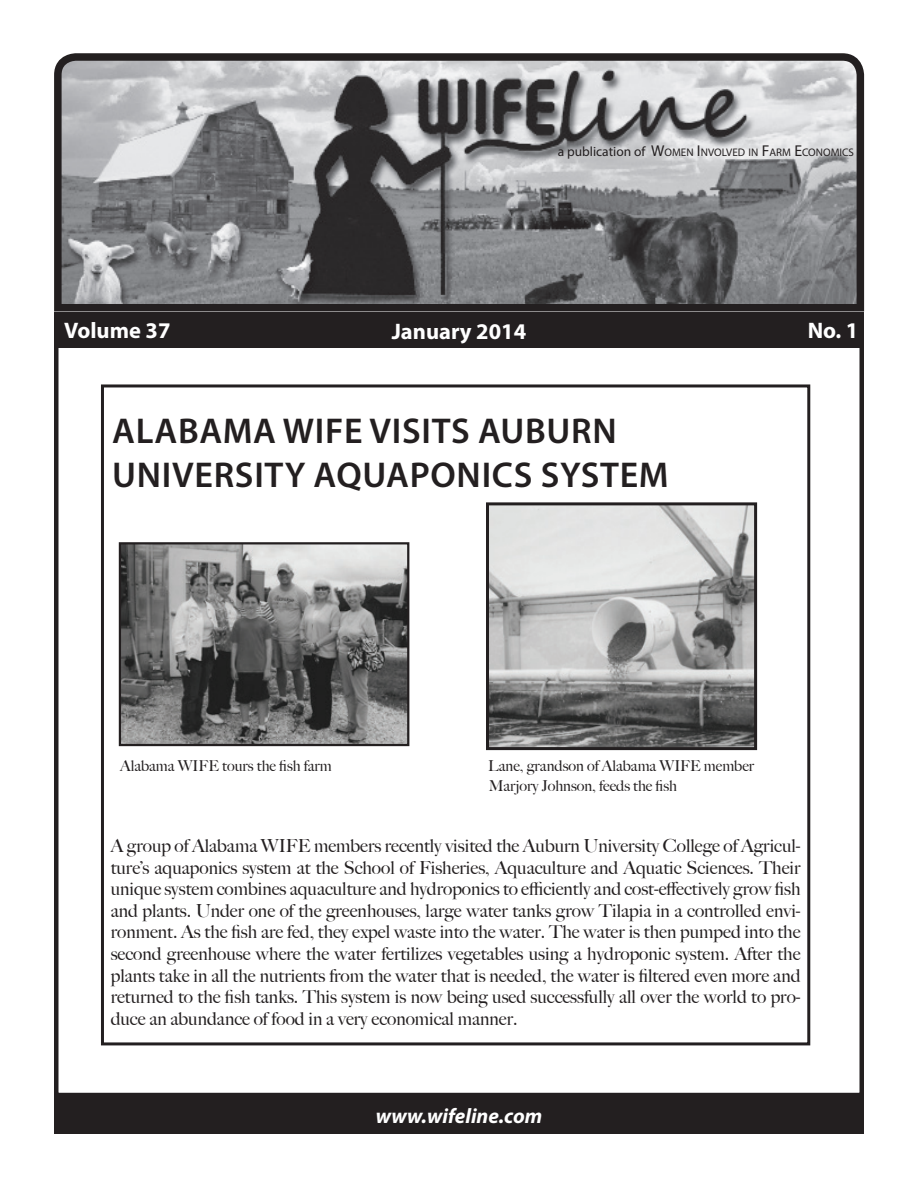
<style>
.page{position:relative;width:918px;height:1188px;background:#fff}
.page>*{position:absolute;margin:0;border:0;box-sizing:border-box;transform-origin:0 0}
.t1{font:600 36px/43.2px "Myriad Pro";letter-spacing:.02em;color:#231f20}
.t2{font:700 22.5px "Myriad Pro";color:#fff}
.t3{font:italic 700 21px "Myriad Pro";color:#fff}
.t4{font:500 18px/21.6px "Big Caslon";color:#231f20;text-align:justify}
.t5{font:500 15px/19.8px "Big Caslon";color:#231f20}
.t6{font:10.95px "Myriad Pro";color:#231f20}
.s1{font-size:13.5px}
.s2{font-size:15.75px}
</style>
<div class="page">
<svg style="left:54px;top:53px;width:811px;height:262px"></svg>
<div style="left:55px;top:1096px;width:808px;height:37px;background:#231f20"></div>
<div style="left:54px;top:1095px;width:810px;height:39px;border:2px solid #231f20"></div>
<div style="left:55px;top:312px;width:809px;height:32px;background:#231f20"></div>
<div style="left:54px;top:344px;width:810px;height:753px;border:4px solid #231f20"></div>
<div style="left:101px;top:384px;width:709px;height:661px;border:3px solid #231f20"></div>
<img style="left:122px;top:545px;width:284px;height:198px">
<div style="left:119px;top:542px;width:290px;height:204px;border:2px solid #231f20"></div>
<img style="left:490px;top:506px;width:263px;height:240px">
<div style="left:486px;top:502px;width:271px;height:248px;border:3px solid #231f20"></div>
<p class="t6" style="left:558px;top:145px;width:298px"><span class="s1">a publication of</span> <span class="s2">W</span>OMEN <span class="s2">I</span>NVOLVED IN <span class="s2">F</span>ARM <span class="s2">E</span>CONOMICS</p>
<p class="t2" style="left:64px;top:316px;width:108px">Volume 37</p>
<p class="t2" style="left:392px;top:317px;width:136px">January 2014</p>
<p class="t2" style="left:808px;top:316px;width:52px">No. 1</p>
<h1 class="t1" style="left:112px;top:409px;width:558px">ALABAMA WIFE VISITS AUBURN<br>UNIVERSITY AQUAPONICS SYSTEM</h1>
<p class="t5" style="left:120px;top:756px;width:213px">Alabama WIFE tours the fish farm</p>
<p class="t5" style="left:488px;top:756px;width:267px">Lane, grandson of Alabama WIFE member<br>Marjory Johnson, feeds the fish</p>
<p class="t4" style="left:111px;top:835px;width:691px">A group of Alabama WIFE members recently visited the Auburn University College of Agricul&shy;ture’s aquaponics system at the School of Fisheries, Aquaculture and Aquatic Sciences. Their unique system combines aquaculture and hydroponics to efficiently and cost-effectively grow fish and plants. Under one of the greenhouses, large water tanks grow Tilapia in a controlled envi&shy;ronment. As the fish are fed, they expel waste into the water. The water is then pumped into the second greenhouse where the water fertilizes vegetables using a hydroponic system. After the plants take in all the nutrients from the water that is needed, the water is filtered even more and returned to the fish tanks. This system is now being used successfully all over the world to pro&shy;duce an abundance of food in a very economical manner.</p>
<p class="t3" style="left:376px;top:1102px;width:168px">www.wifeline.com</p>
</div>
